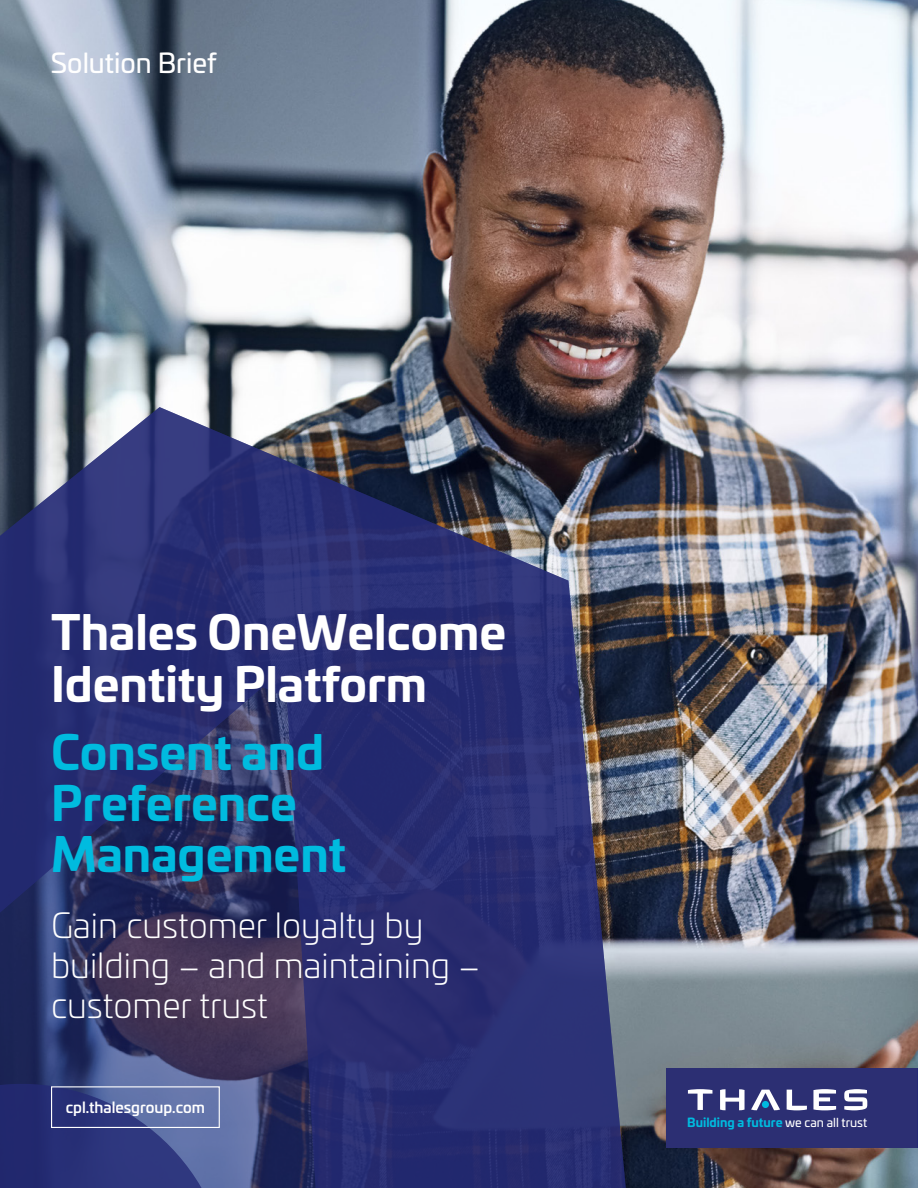
<style>
.page{position:relative;width:918px;height:1188px;background:#fff}
.page>*{position:absolute;margin:0;border:0;box-sizing:border-box;transform-origin:0 0}
.t1{font:700 46.5px/51.2px "Univia Pro";color:#fff}
.t2{font:700 46.5px/51.2px "Univia Pro";color:#00bbdf}
.t3{font:300 34.5px/39.6px "Univia Pro";color:#fff}
.t4{font:27px "Univia Pro";color:#fff}
.t5{font:500 15px "Univia Pro";color:#fff}
.t6{font:700 12.15px "Univia Pro";color:#00bbdf}
.s1{font-weight:400;color:#fff}
</style>
<div class="page">
<img style="left:0;top:0;width:918px;height:1188px">
<img style="left:0;top:406px;width:694px;height:782px">
<svg style="left:0;top:1055px;width:259px;height:133px;background:#404a87"></svg>
<div style="left:667px;top:1068px;width:250px;height:80px;background:#2c2f73"></div>
<svg style="left:844px;top:1089px;width:23px;height:21px"></svg>
<svg style="left:813px;top:1089px;width:23px;height:21px"></svg>
<svg style="left:787px;top:1090px;width:20px;height:20px"></svg>
<svg style="left:751px;top:1090px;width:29px;height:20px"></svg>
<div style="left:762px;top:1101px;width:7px;height:7px;background:#00bbdf;border-radius:50%"></div>
<svg style="left:720px;top:1089px;width:25px;height:21px"></svg>
<svg style="left:688px;top:1089px;width:24px;height:21px"></svg>
<div style="left:51px;top:1086px;width:169px;height:42px;border:1px solid #fff"></div>
<p class="t4" style="left:51px;top:42px;width:167px">Solution Brief</p>
<h1 class="t1" style="left:51px;top:604px;width:457px">Thales OneWelcome<br>Identity Platform</h1>
<h1 class="t2" style="left:51px;top:723px;width:297px">Consent and<br>Preference<br>Management</h1>
<p class="t3" style="left:51px;top:904px;width:431px">Gain customer loyalty by building – and maintaining – customer trust</p>
<p class="t5" style="left:66px;top:1096px;width:141px">cpl.thalesgroup.com</p>
<p class="t6" style="left:687px;top:1112px;width:181px">Building a future <span class="s1">we can all trust</span></p>
</div>
